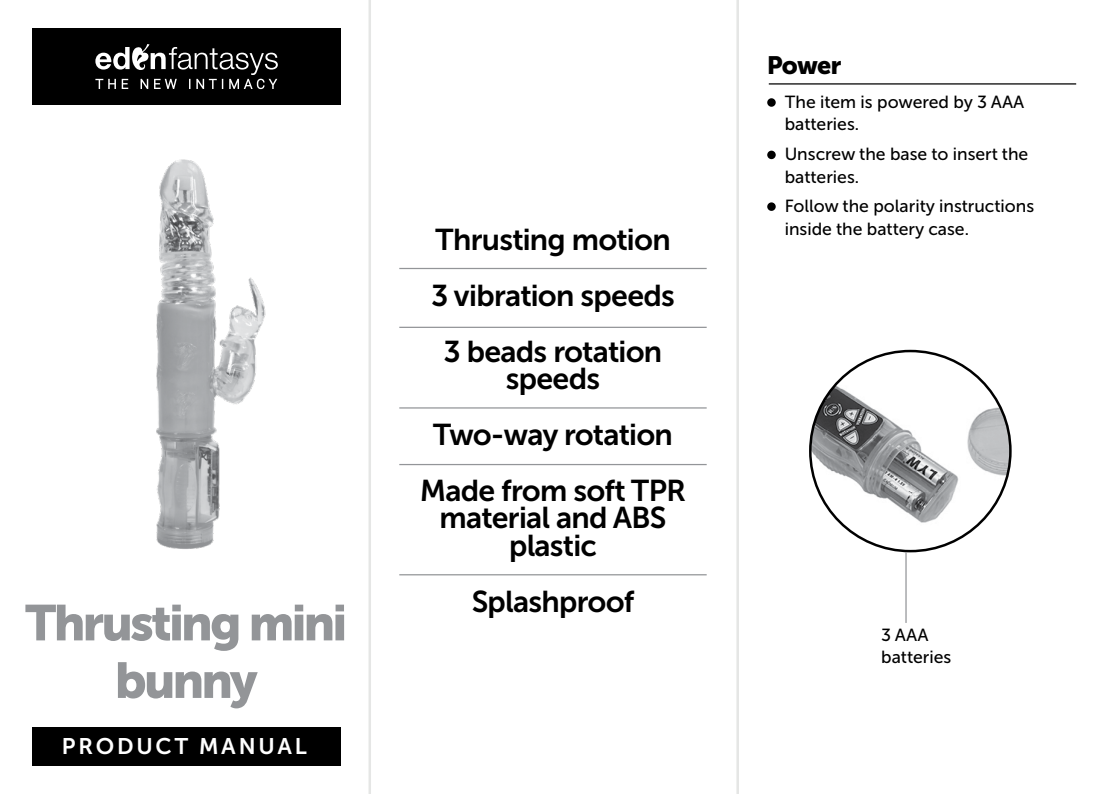
<style>
.page{position:relative;width:1106px;height:794px;background:#fff}
.page>*{position:absolute;margin:0;border:0;box-sizing:border-box;transform-origin:0 0}
.t1{font:50px/57.5px "Museo Sans Cyrl 900";letter-spacing:-.05em;color:#939598;text-align:center}
.t2{font:30px/55.8px "Museo Sans Cyrl 700";letter-spacing:-.025em;color:#000;text-align:center}
.t3{font:25px "Museo Sans Cyrl 900";letter-spacing:-.035em;color:#000}
.t4{font:22.5px "Museo Sans Cyrl 700";letter-spacing:.125em;color:#fff}
.t5{font:17.5px/22.5px "Museo Sans Cyrl 500";color:#000}
</style>
<div class="page">
<div style="left:32px;top:28px;width:309px;height:77px;background:#000"></div>
<svg style="left:95px;top:44px;width:183px;height:45px"></svg>
<div style="left:32px;top:726px;width:309px;height:39px;background:#000"></div>
<img style="left:156px;top:159px;width:110px;height:390px">
<img style="left:810px;top:351px;width:200px;height:200px;border-radius:100px">
<hr style="left:399px;top:268px;width:307px;height:1px;background:#939598">
<hr style="left:399px;top:327px;width:307px;height:1px;background:#939598">
<hr style="left:399px;top:407px;width:307px;height:1px;background:#939598">
<hr style="left:399px;top:464px;width:307px;height:1px;background:#939598">
<hr style="left:399px;top:574px;width:307px;height:1px;background:#939598">
<hr style="left:768px;top:83px;width:308px;height:2px;background:#000">
<div style="left:767px;top:151px;width:8px;height:8px;background:#000;border-radius:50%"></div>
<div style="left:767px;top:202px;width:8px;height:9px;background:#000;border-radius:50%"></div>
<div style="left:767px;top:98px;width:8px;height:9px;background:#000;border-radius:50%"></div>
<hr style="left:905px;top:552px;width:1px;height:71px;background:#939598">
<hr style="left:368px;top:0;width:3px;height:794px;background:#e5e6e5">
<hr style="left:736px;top:0;width:3px;height:794px;background:#e5e6e5">
<h1 class="t1" style="left:25px;top:594px;width:324px">Thrusting mini bunny</h1>
<p class="t4" style="left:62px;top:734px;width:246px">PRODUCT MANUAL</p>
<h2 class="t2" style="left:431px;top:212px;width:245px">Thrusting motion<br>3 vibration speeds<br>3 beads rotation</h2>
<h2 class="t2" style="left:420px;top:351px;width:267px">speeds<br>Two-way rotation<br>Made from soft TPR</h2>
<h2 class="t2" style="left:439px;top:504px;width:228px;line-height:27.5px">material and ABS plastic</h2>
<h2 class="t2" style="left:472px;top:573px;width:164px">Splashproof</h2>
<h3 class="t3" style="left:767px;top:51px;width:76px">Power</h3>
<p class="t5" style="left:784px;top:91px;width:241px">The item is powered by 3 AAA batteries.</p>
<p class="t5" style="left:784px;top:143px;width:245px">Unscrew the base to insert the batteries.</p>
<p class="t5" style="left:784px;top:195px;width:251px">Follow the polarity instructions inside the battery case.</p>
<p class="t5" style="left:881px;top:624px;width:72px">3 AAA batteries</p>
</div>
